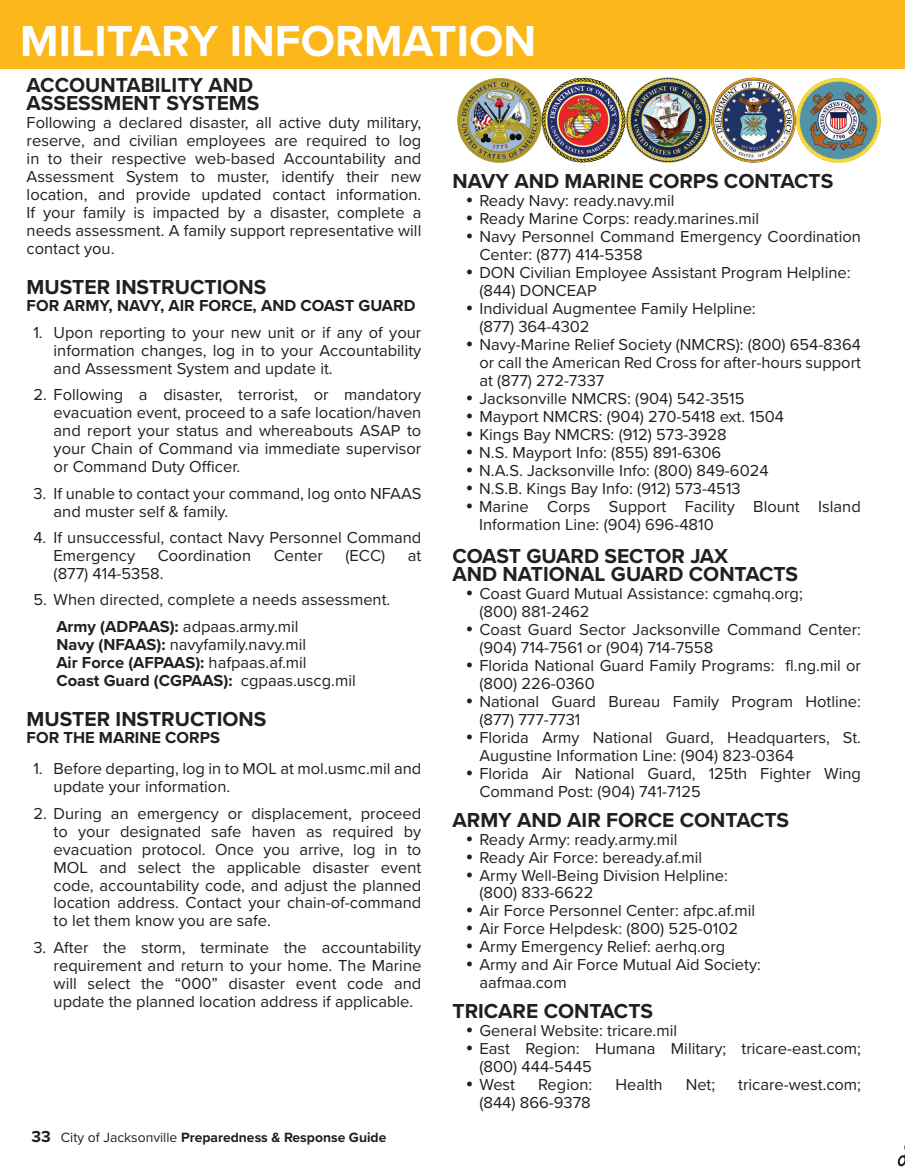
<style>
.page{position:relative;width:905px;height:1175px;background:#fff}
.page>*{position:absolute;margin:0;border:0;box-sizing:border-box;transform-origin:0 0}
.t1{font:700 45px "Proxima Nova";color:#fff}
.t2{font:700 21px/18px "Proxima Nova";color:#231f20}
.t3{font:16.5px/18px "Proxima Nova";color:#231f20}
.t4{font:700 16.5px/18px "Proxima Nova";color:#231f20}
.t5{font:700 13.95px "Proxima Nova";color:#231f20}
.s1{font-weight:700}
.s2{font-weight:400}
.s3{font-size:16.5px}
</style>
<div class="page">
<div style="left:0;top:0;width:904px;height:68px;background:#fcb71a"></div>
<img style="left:457px;top:77px;width:423px;height:86px">
<svg style="left:897px;top:1155px;width:7px;height:11px"></svg>
<h1 class="t1" style="left:20px;top:7px;width:517px">MILITARY INFORMATION</h1>
<p class="t2" style="left:27px;top:76px;width:234px">ACCOUNTABILITY AND<br>ASSESSMENT SYSTEMS</p>
<p class="t3" style="left:27px;top:113px;width:396px;text-align:justify">Following a declared disaster, all active duty military, reserve, and civilian employees are required to log in to their respective web-based Accountability and Assessment System to muster, identify their new location, and provide updated contact information.<br>If your family is impacted by a disaster, complete a needs assessment. A family support representative will contact you.</p>
<p class="t2" style="left:27px;top:277px;width:241px">MUSTER INSTRUCTIONS</p>
<p class="t4" style="left:27px;top:296px;width:390px">FOR ARMY, NAVY, AIR FORCE, AND COAST GUARD</p>
<p class="t3" style="left:54px;top:322px;width:369px;text-align:justify;text-indent:-20px">1. Upon reporting to your new unit or if any of your information changes, log in to your Accountability and Assessment System and update it.</p>
<p class="t3" style="left:54px;top:385px;width:369px;text-align:justify;text-indent:-20px">2. Following a disaster, terrorist, or mandatory evacuation event, proceed to a safe location/haven and report your status and whereabouts ASAP to your Chain of Command via immediate supervisor or Command Duty Officer.</p>
<p class="t3" style="left:54px;top:483px;width:369px;text-indent:-20px">3. If unable to contact your command, log onto NFAAS and muster self &amp; family.</p>
<p class="t3" style="left:54px;top:528px;width:369px;text-indent:-20px">4. If unsuccessful, contact Navy Personnel Command<br>Emergency</p>
<p class="t2" style="left:452px;top:172px;width:382px">NAVY AND MARINE CORPS CONTACTS</p>
<p class="t3" style="left:479px;top:191px;width:383px">Ready Navy: ready.navy.mil<br>Ready Marine Corps: ready.marines.mil<br>Navy Personnel Command Emergency Coordination Center: (877) 414-5358<br>DON Civilian Employee Assistant Program Helpline: (844) DONCEAP<br>Individual Augmentee Family Helpline:<br>(877) 364-4302<br>Navy-Marine Relief Society (NMCRS): (800) 654-8364 or call the American Red Cross for after-hours support at (877) 272-7337<br>Jacksonville NMCRS: (904) 542-3515<br>Mayport NMCRS: (904) 270-5418 ext. 1504<br>Kings Bay NMCRS: (912) 573-3928<br>N.S. Mayport Info: (855) 891-6306<br>N.A.S. Jacksonville Info: (800) 849-6024<br>N.S.B. Kings Bay Info: (912) 573-4513<br>Marine Corps Support Facility Blount Island Information Line: (904) 696-4810</p>
<p class="t2" style="left:452px;top:546px;width:347px">COAST GUARD SECTOR JAX<br>AND NATIONAL GUARD CONTACTS</p>
<p class="t3" style="left:479px;top:583px;width:383px">Coast Guard Mutual Assistance: cgmahq.org;<br>(800) 881-2462<br>Coast Guard Sector Jacksonville Command Center: (904) 714-7561 or (904) 714-7558<br>Florida National Guard Family Programs: fl.ng.mil or (800) 226-0360<br>National Guard Bureau Family Program Hotline: (877) 777-7731<br>Florida Army National Guard, Headquarters, St.<br>Augustine Information Line: (904) 823-0364<br>Florida Air National Guard, 125th Fighter Wing Command Post: (904) 741-7125</p>
<p class="t2" style="left:452px;top:810px;width:338px">ARMY AND AIR FORCE CONTACTS</p>
<p class="t3" style="left:479px;top:829px;width:283px">Ready Army: ready.army.mil<br>Ready Air Force: beready.af.mil<br>Army Well-Being Division Helpline: (800) 833-6622<br>Air Force Personnel Center: afpc.af.mil<br>Air Force Helpdesk: (800) 525-0102<br>Army Emergency Relief: aerhq.org<br>Army and Air Force Mutual Aid Society: aafmaa.com</p>
<p class="t2" style="left:452px;top:1001px;width:202px">TRICARE CONTACTS</p>
<p class="t3" style="left:479px;top:1021px;width:383px">General Website: tricare.mil<br>East Region: Humana Military; tricare-east.com; (800) 444-5445<br>West</p>
<p class="t3" style="left:158px;top:546px;width:95px">Coordination</p>
<p class="t3" style="left:274px;top:546px;width:51px">Center</p>
<p class="t3" style="left:345px;top:546px;width:41px">(ECC)</p>
<p class="t3" style="left:408px;top:546px;width:15px">at</p>
<p class="t3" style="left:54px;top:564px;width:111px">(877) 414-5358.</p>
<p class="t3" style="left:56px;top:586px;width:335px;line-height:26.4px;text-indent:-23px">5. When directed, complete a needs assessment.<br><span class="s1">Army (ADPAAS):</span> adpaas.army.mil</p>
<p class="t4" style="left:56px;top:635px;width:301px">Navy (NFAAS): <span class="s2">navyfamily.navy.mil<br></span>Air Force (AFPAAS): <span class="s2">hafpaas.af.mil<br></span>Coast Guard (CGPAAS): <span class="s2">cgpaas.uscg.mil</span></p>
<p class="t2" style="left:27px;top:709px;width:241px">MUSTER INSTRUCTIONS</p>
<p class="t4" style="left:27px;top:728px;width:195px">FOR THE MARINE CORPS</p>
<p class="t3" style="left:54px;top:759px;width:369px;text-indent:-20px">1. Before departing, log in to MOL at mol.usmc.mil and update your information.</p>
<p class="t3" style="left:54px;top:803px;width:369px;text-align:justify;text-indent:-20px">2. During an emergency or displacement, proceed to your designated safe haven as required by evacuation protocol. Once you arrive, log in to MOL and select the applicable disaster event code, accountability code, and adjust the planned location address. Contact your chain-of-command to let them know you are safe.</p>
<p class="t3" style="left:54px;top:937px;width:369px;text-align:justify;text-indent:-20px">3. After the storm, terminate the accountability requirement and return to your home. The Marine will select the “000” disaster event code and update the planned location address if applicable.</p>
<p class="t3" style="left:538px;top:1075px;width:56px">Region:</p>
<p class="t3" style="left:615px;top:1075px;width:49px">Health</p>
<p class="t3" style="left:685px;top:1075px;width:31px">Net;</p>
<p class="t3" style="left:738px;top:1075px;width:124px">tricare-west.com;</p>
<p class="t3" style="left:479px;top:1093px;width:113px">(844) 866-9378</p>
<p class="t5" style="left:31px;top:1126px;width:356px"><span class="s3">33</span> <span class="s2">City of Jacksonville</span> Preparedness &amp; Response Guide</p>
</div>
